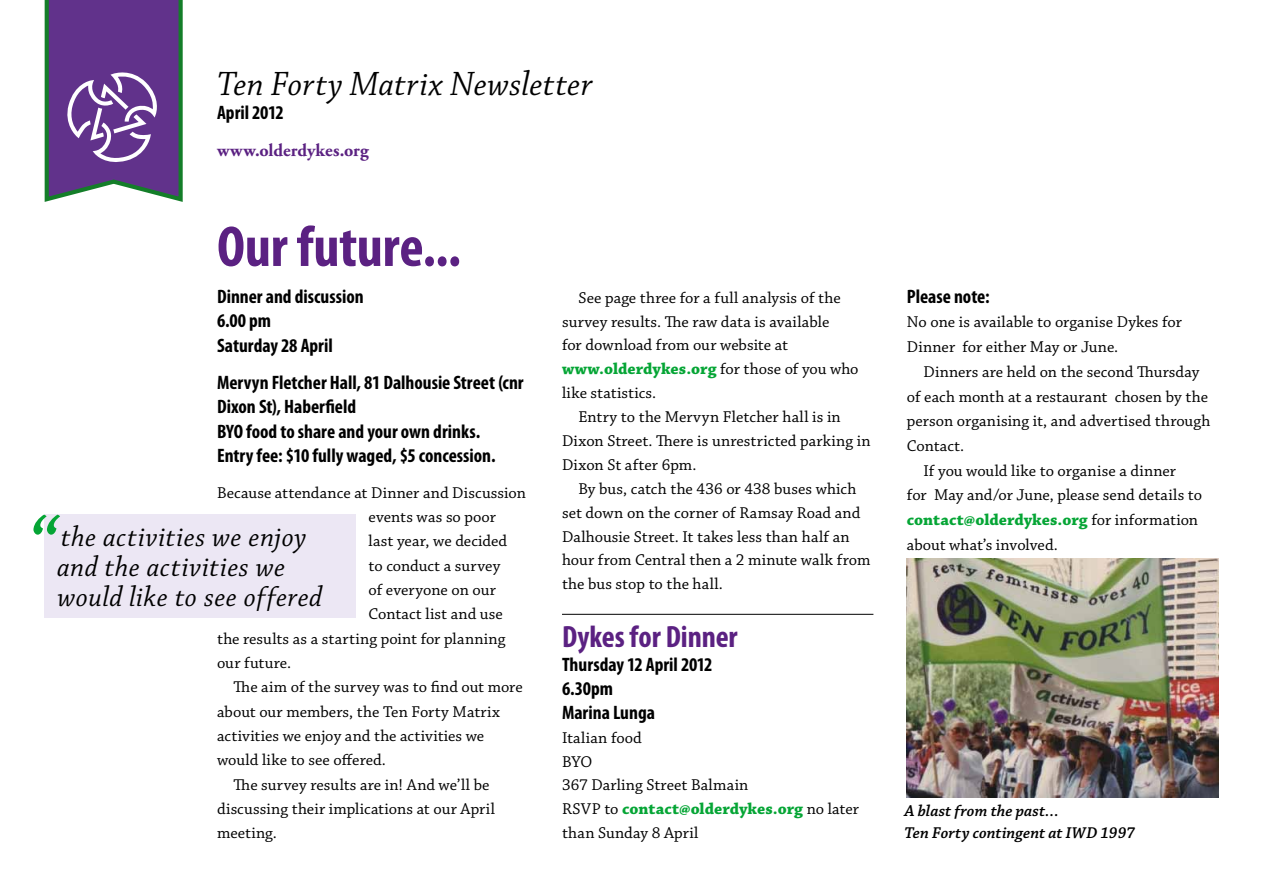
<style>
.page{position:relative;width:1263px;height:893px;background:#fff}
.page>*{position:absolute;margin:0;border:0;box-sizing:border-box;transform-origin:0 0}
.t1{font:118.35px "Chaparral Pro It Disp";color:#05a535}
.t2{font:700 condensed 57.9px "Myriad Pro";letter-spacing:-.005em;color:#5b2182}
.t3{font:36px "Chaparral Pro It Disp";letter-spacing:.025em;color:#000}
.t4{font:700 condensed 30.9px "Myriad Pro";color:#5b2182}
.t5{font:30px/30px "Chaparral Pro It Disp";letter-spacing:.035em;color:#000}
.t6{font:700 condensed 19.5px/24.5px "Myriad Pro";color:#000}
.t7{font:700 18px "Adobe Garamond Pro";letter-spacing:.005em;color:#5b2182}
.t8{font:16.5px/23.9px "Chaparral Pro";letter-spacing:.005em;color:#000}
.t9{font:italic 600 16.5px/22.4px "Chaparral Pro";color:#000}
.t10{font:700 16.5px "Chaparral Pro";color:#05a535}
.s1{font-weight:700;color:#05a535}
.s2{font-weight:400;color:#000}
</style>
<div class="page">
<svg style="left:45px;top:0;width:138px;height:202px;background:#6d4e91"></svg>
<hr style="left:562px;top:614px;width:311px;height:1px;background:#000">
<img style="left:907px;top:559px;width:311px;height:239px">
<div style="left:45px;top:514px;width:311px;height:104px;background:#ece7f4"></div>
<h3 class="t3" style="left:217px;top:65px;width:377px">Ten Forty Matrix Newsletter</h3>
<p class="t6" style="left:217px;top:100px;width:68px">April 2012</p>
<p class="t7" style="left:217px;top:140px;width:153px">www.olderdykes.org</p>
<h2 class="t2" style="left:217px;top:210px;width:245px">Our future...</h2>
<p class="t6" style="left:217px;top:284px;width:148px">Dinner and discussion<br>6.00 pm<br>Saturday 28 April</p>
<p class="t6" style="left:217px;top:370px;width:308px">Mervyn Fletcher Hall, 81 Dalhousie Street (cnr Dixon St), Haberfield<br>BYO food to share and your own drinks.<br>Entry fee: $10 fully waged, $5 concession.</p>
<p class="t8" style="left:217px;top:481px;width:310px">Because attendance at Dinner and Discussion</p>
<p class="t8" style="left:369px;top:506px;width:129px">events was so poor</p>
<p class="t8" style="left:369px;top:530px;width:140px">last year, we decided</p>
<p class="t8" style="left:369px;top:554px;width:133px">to conduct a survey</p>
<p class="t8" style="left:369px;top:579px;width:129px">of everyone on our</p>
<p class="t8" style="left:369px;top:603px;width:136px">Contact list and use</p>
<p class="t8" style="left:217px;top:627px;width:290px">the results as a starting point for planning</p>
<p class="t8" style="left:217px;top:651px;width:76px">our future.</p>
<p class="t8" style="left:234px;top:676px;width:291px">The aim of the survey was to find out more</p>
<p class="t8" style="left:217px;top:700px;width:284px">about our members, the Ten Forty Matrix</p>
<p class="t8" style="left:217px;top:724px;width:269px">activities we enjoy and the activities we</p>
<p class="t8" style="left:217px;top:749px;width:170px">would like to see offered.</p>
<p class="t8" style="left:234px;top:773px;width:257px">The survey results are in! And we’ll be</p>
<p class="t8" style="left:217px;top:797px;width:279px">discussing their implications at our April</p>
<p class="t8" style="left:217px;top:822px;width:61px">meeting.</p>
<h1 class="t1" style="left:24px;top:500px;width:30px">“</h1>
<h3 class="t5" style="left:57px;top:523px;width:250px">the activities we enjoy and the activities we</h3>
<h3 class="t5" style="left:58px;top:583px;width:266px">would like to see offered</h3>
<p class="t8" style="left:562px;top:286px;width:298px;text-indent:16px">See page three for a full analysis of the survey results. The raw data is available<br>for download from our website at <span class="s1">www.olderdykes.org</span> for those of you who like statistics.</p>
<p class="t8" style="left:562px;top:406px;width:310px;text-indent:16px">Entry to the Mervyn Fletcher hall is in<br>Dixon Street. There is unrestricted parking in<br>Dixon St after 6pm.</p>
<p class="t8" style="left:562px;top:477px;width:310px;text-indent:16px">By bus, catch the 436 or 438 buses which set down on the corner of Ramsay Road and Dalhousie Street. It takes less than half an hour from Central then a 2 minute walk from the bus stop to the hall.</p>
<h3 class="t4" style="left:562px;top:617px;width:177px">Dykes for Dinner</h3>
<p class="t6" style="left:562px;top:652px;width:152px;line-height:24px">Thursday 12 April 2012<br>6.30pm<br>Marina Lunga</p>
<p class="t8" style="left:562px;top:726px;width:299px">Italian food<br>BYO<br>367 Darling Street Balmain<br>RSVP to <span class="s1">contact@olderdykes.org</span> no later than Sunday 8 April</p>
<p class="t6" style="left:907px;top:284px;width:84px">Please note:</p>
<p class="t8" style="left:907px;top:310px;width:277px;line-height:24.8px">No one is available to organise Dykes for<br>Dinner for either May or June.</p>
<p class="t8" style="left:923px;top:360px;width:278px">Dinners are held on the second Thursday</p>
<p class="t8" style="left:907px;top:385px;width:303px">of each month at a restaurant chosen by the</p>
<p class="t8" style="left:907px;top:410px;width:305px">person organising it, and advertised through</p>
<p class="t8" style="left:907px;top:434px;width:59px">Contact.</p>
<p class="t8" style="left:923px;top:459px;width:254px">If you would like to organise a dinner</p>
<p class="t8" style="left:907px;top:484px;width:297px">for May and/or June, please send details to</p>
<p class="t10" style="left:907px;top:510px;width:293px">contact@olderdykes.org <span class="s2">for information</span></p>
<p class="t8" style="left:907px;top:533px;width:152px">about what’s involved.</p>
<p class="t9" style="left:904px;top:800px;width:232px">A blast from the past…<br>Ten Forty contingent at IWD 1997</p>
</div>
